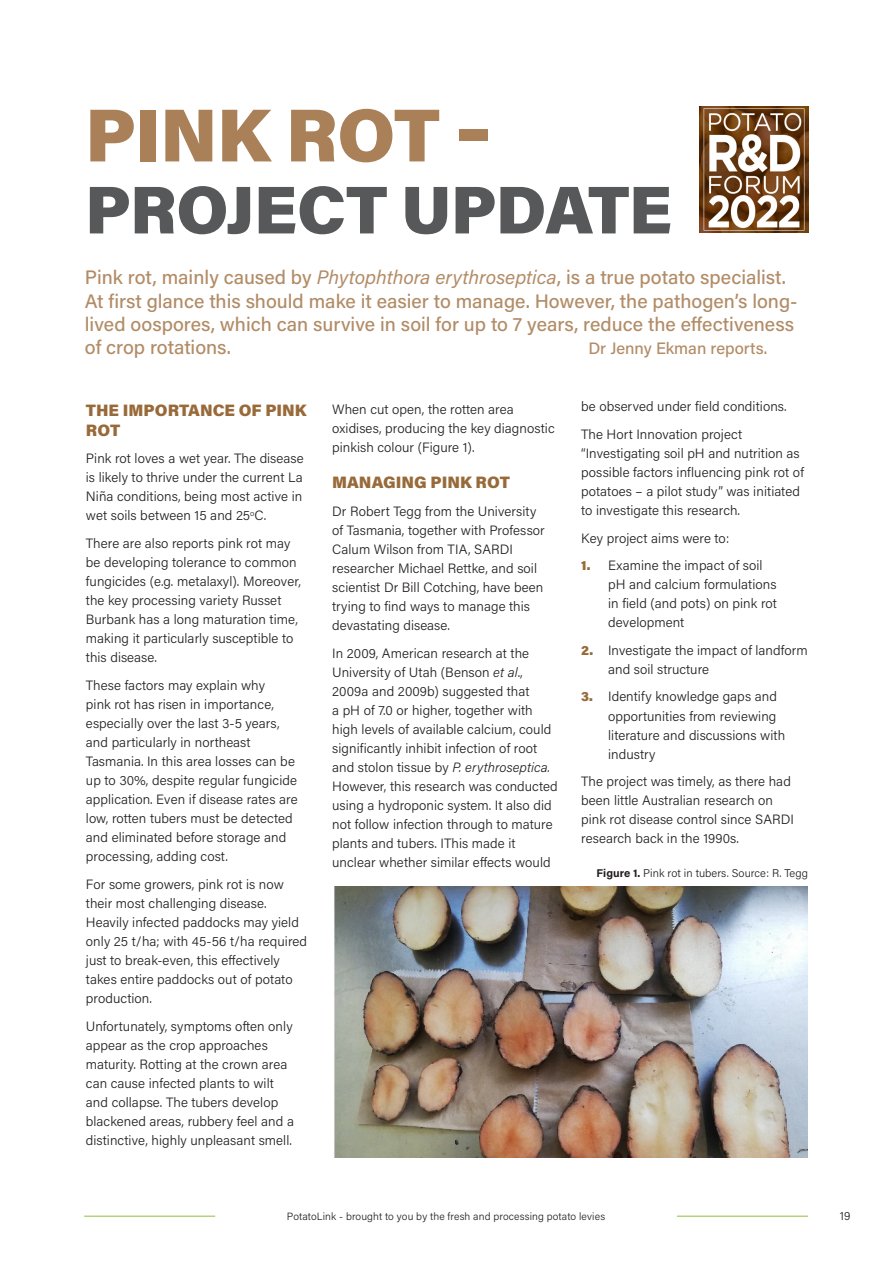
<style>
.page{position:relative;width:893px;height:1263px;background:#fff}
.page>*{position:absolute;margin:0;border:0;box-sizing:border-box;transform-origin:0 0}
.Head_0{font:900 75px "Acumin Pro";letter-spacing:-.01em;color:#a98057}
.Head_0-2{font:900 67.5px "Acumin Pro";letter-spacing:-.01em;color:#57585a}
.Preamble_brown{font:500 19.5px/23.2px "Acumin Pro";color:#b28c67}
.Subhead_brown{font:900 16.5px/19.5px "Acumin Pro";color:#986a3a}
.Preamble_brown-2{font:500 16.5px "Acumin Pro";color:#b28c67}
.Body_copy{font:300 13.5px/19px "Acumin Pro";letter-spacing:.005em;color:#231f20}
.t1{font:300 12px "Acumin Pro";color:#231f20}
.t2{font:300 11.25px "Acumin Pro";letter-spacing:.005em;color:#231f20}
.t3{font:300 10.5px "Acumin Pro";letter-spacing:.01em;color:#231f20}
.s1{font-weight:400;font-style:italic}
.s2{font-style:italic}
.s3{font-weight:900;color:#986a3a}
.s4{font-weight:700}
</style>
<div class="page">
<img style="left:334px;top:887px;width:474px;height:271px">
<img style="left:700px;top:106px;width:108px;height:126px">
<hr style="left:677px;top:1216px;width:131px;height:1px;background:#8dbe3e">
<hr style="left:84px;top:1216px;width:131px;height:1px;background:#8dbe3e">
<p class="Head_0" style="left:85px;top:82px;width:407px">PINK ROT –</p>
<p class="Head_0-2" style="left:85px;top:162px;width:588px">PROJECT UPDATE</p>
<p class="Preamble_brown" style="left:85px;top:265px;width:714px">Pink rot, mainly caused by <span class="s1">Phytophthora erythroseptica</span>, is a true potato specialist.<br>At first glance this should make it easier to manage. However, the pathogen’s long&shy;lived oospores, which can survive in soil for up to 7 years, reduce the effectiveness of crop rotations.</p>
<p class="Preamble_brown-2" style="left:588px;top:337px;width:181px">Dr Jenny Ekman reports.</p>
<p class="Subhead_brown" style="left:86px;top:400px;width:222px">THE IMPORTANCE OF PINK<br>ROT</p>
<p class="Body_copy" style="left:86px;top:448px;width:219px;text-align:justify">Pink rot loves a wet year. The disease is likely to thrive under the current La Niña conditions, being most active in wet soils between 15 and 25<sup>o</sup>C.</p>
<p class="Body_copy" style="left:86px;top:533px;width:216px">There are also reports pink rot may be developing tolerance to common fungicides (e.g. metalaxyl). Moreover, the key processing variety Russet Burbank has a long maturation time, making it particularly susceptible to this disease.</p>
<p class="Body_copy" style="left:86px;top:675px;width:213px">These factors may explain why<br>pink rot has risen in importance, especially over the last 3-5 years, and particularly in northeast Tasmania. In this area losses can be up to 30%, despite regular fungicide application. Even if disease rates are low, rotten tubers must be detected and eliminated before storage and processing, adding cost.</p>
<p class="Body_copy" style="left:86px;top:874px;width:223px">For some growers, pink rot is now their most challenging disease.<br>Heavily infected paddocks may yield only 25 t/ha; with 45-56 t/ha required just to break-even, this effectively takes entire paddocks out of potato production.</p>
<p class="Body_copy" style="left:86px;top:1016px;width:210px">Unfortunately, symptoms often only appear as the crop approaches maturity. Rotting at the crown area can cause infected plants to wilt and collapse. The tubers develop blackened areas, rubbery feel and a distinctive, highly unpleasant smell.</p>
<p class="Body_copy" style="left:332px;top:399px;width:224px">When cut open, the rotten area oxidises, producing the key diagnostic pinkish colour (Figure 1).</p>
<p class="Subhead_brown" style="left:332px;top:472px;width:179px">MANAGING PINK ROT</p>
<p class="Body_copy" style="left:332px;top:501px;width:214px">Dr Robert Tegg from the University of Tasmania, together with Professor<br>Calum Wilson from TIA, SARDI researcher Michael Rettke, and soil scientist Dr Bill Cotching, have been trying to find ways to manage this devastating disease.</p>
<p class="Body_copy" style="left:332px;top:643px;width:227px">In 2009, American research at the University of Utah (Benson <span class="s2">et al</span>., 2009a and 2009b) suggested that<br>a pH of 7.0 or higher, together with high levels of available calcium, could significantly inhibit infection of root and stolon tissue by <span class="s2">P. erythroseptica.<br></span>However, this research was conducted using a hydroponic system. It also did not follow infection through to mature plants and tubers. IThis made it unclear whether similar effects would</p>
<p class="Body_copy" style="left:581px;top:396px;width:207px">be observed under field conditions.</p>
<p class="Body_copy" style="left:581px;top:424px;width:224px">The Hort Innovation project “Investigating soil pH and nutrition as possible factors influencing pink rot of potatoes – a pilot study” was initiated to investigate this research.</p>
<p class="Body_copy" style="left:581px;top:528px;width:150px">Key project aims were to:</p>
<p class="Body_copy" style="left:608px;top:555px;width:170px;text-indent:-27px"><span class="s3">1.</span> Examine the impact of soil pH and calcium formulations in field (and pots) on pink rot development</p>
<p class="Body_copy" style="left:608px;top:640px;width:201px;text-indent:-27px"><span class="s3">2.</span> Investigate the impact of landform and soil structure</p>
<p class="Body_copy" style="left:608px;top:687px;width:179px;text-indent:-27px"><span class="s3">3.</span> Identify knowledge gaps and opportunities from reviewing literature and discussions with industry</p>
<p class="Body_copy" style="left:581px;top:771px;width:215px">The project was timely, as there had been little Australian research on pink rot disease control since SARDI research back in the 1990s.</p>
<p class="t2" style="left:596px;top:865px;width:213px"><span class="s4">Figure 1.</span> Pink rot in tubers. Source: R. Tegg</p>
<p class="t3" style="left:287px;top:1209px;width:320px">PotatoLink - brought to you by the fresh and processing potato levies</p>
<p class="t1" style="left:840px;top:1208px;width:12px">19</p>
</div>
